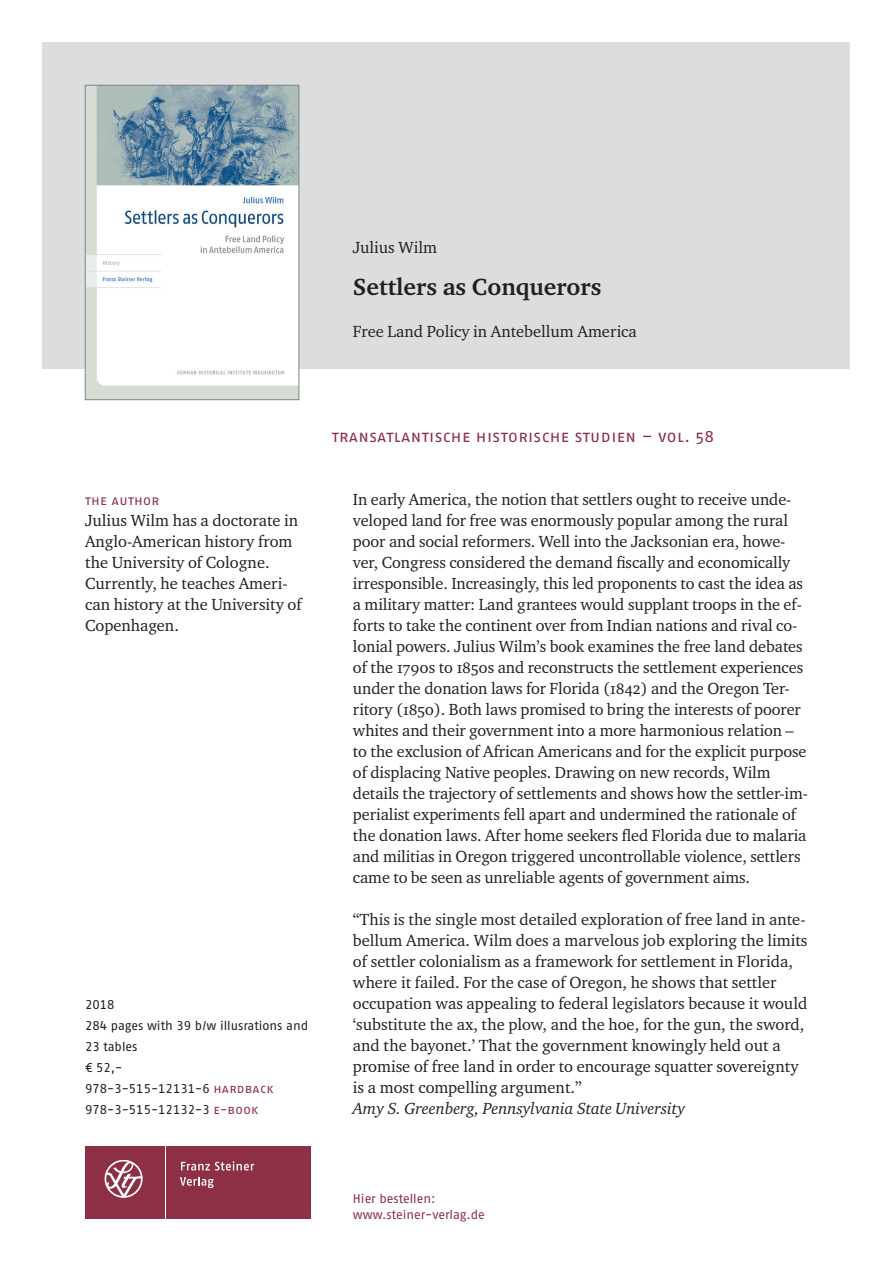
<style>
.page{position:relative;width:893px;height:1263px;background:#fff}
.page>*{position:absolute;margin:0;border:0;box-sizing:border-box;transform-origin:0 0}
.t1{font:700 24px "Charter ITC Pro";color:#231f20}
.t2{font:16.5px/21px "Charter ITC Pro";letter-spacing:-.005em;color:#231f20}
.t3{font:italic 16.5px "Charter ITC Pro";color:#231f20}
.t4{font:16.5px "Fago Pro";letter-spacing:.025em;color:#8d2f45}
.t5{font:13.5px "Fago Pro";letter-spacing:.025em;color:#8d2f45}
.t6{font:12.75px/21px "Fago Pro";color:#231f20}
.t7{font:12.75px/16.5px "Fago Pro";color:#8d2f45}
.s1{color:#8d2f45}
</style>
<div class="page">
<div style="left:43px;top:43px;width:807px;height:326px;background:#dcdddf"></div>
<div style="left:85px;top:1146px;width:79px;height:72px;background:#8d2f45"></div>
<div style="left:166px;top:1146px;width:144px;height:72px;background:#8d2f45"></div>
<svg style="left:181px;top:1161px;width:73px;height:9px"></svg>
<svg style="left:180px;top:1177px;width:34px;height:11px"></svg>
<svg style="left:105px;top:1160px;width:38px;height:38px"></svg>
<img style="left:87px;top:87px;width:210px;height:311px">
<div style="left:85px;top:85px;width:214px;height:315px;border:1px solid #808285"></div>
<p class="t2" style="left:353px;top:237px;width:85px">Julius Wilm</p>
<h1 class="t1" style="left:353px;top:272px;width:250px">Settlers as Conquerors</h1>
<p class="t2" style="left:353px;top:321px;width:286px">Free Land Policy in Antebellum America</p>
<p class="t5" style="left:85px;top:492px;width:76px">the author</p>
<p class="t2" style="left:85px;top:510px;width:218px">Julius Wilm has a doctorate in<br>Anglo-American history from the University of Cologne.<br>Currently, he teaches Ameri&shy;can history at the University of<br>Copenhagen.</p>
<p class="t6" style="left:85px;top:994px;width:225px">2018<br>284 pages with 39 b/w illusrations and<br>23 tables<br>€ 52,-<br>978-3-515-12131-6 <span class="s1">hardback<br></span>978-3-515-12132-3 <span class="s1">e-book</span></p>
<p class="t4" style="left:332px;top:426px;width:384px">Transatlantische H istorische Studien – vol. 58</p>
<p class="t2" style="left:353px;top:489px;width:456px">In early America, the notion that settlers ought to receive unde&shy;veloped land for free was enormously popular among the rural poor and social reformers. Well into the Jacksonian era, howe&shy;ver, Congress considered the demand fiscally and economically irresponsible. Increasingly, this led proponents to cast the idea as a military matter: Land grantees would supplant troops in the ef&shy;forts to take the continent over from Indian nations and rival co&shy;lonial powers. Julius Wilm’s book examines the free land debates of the 1790s to 1850s and reconstructs the settlement experiences under the donation laws for Florida (1842) and the Oregon Ter&shy;ritory (1850). Both laws promised to bring the interests of poorer whites and their government into a more harmonious relation – to the exclusion of African Americans and for the explicit purpose of displacing Native peoples. Drawing on new records, Wilm details the trajectory of settlements and shows how the settler-im&shy;perialist experiments fell apart and undermined the rationale of the donation laws. After home seekers fled Florida due to malaria and militias in Oregon triggered uncontrollable violence, settlers came to be seen as unreliable agents of government aims.</p>
<p class="t2" style="left:353px;top:909px;width:456px">“This is the single most detailed exploration of free land in ante&shy;bellum America. Wilm does a marvelous job exploring the limits of settler colonialism as a framework for settlement in Florida, where it failed. For the case of Oregon, he shows that settler occupation was appealing to federal legislators because it would ‘substitute the ax, the plow, and the hoe, for the gun, the sword, and the bayonet.’ That the government knowingly held out a promise of free land in order to encourage squatter sovereignty is a most compelling argument.”</p>
<p class="t3" style="left:353px;top:1098px;width:334px">Amy S. Greenberg, Pennsylvania State University</p>
<p class="t7" style="left:353px;top:1190px;width:134px">Hier bestellen: www.steiner-verlag.de</p>
</div>
